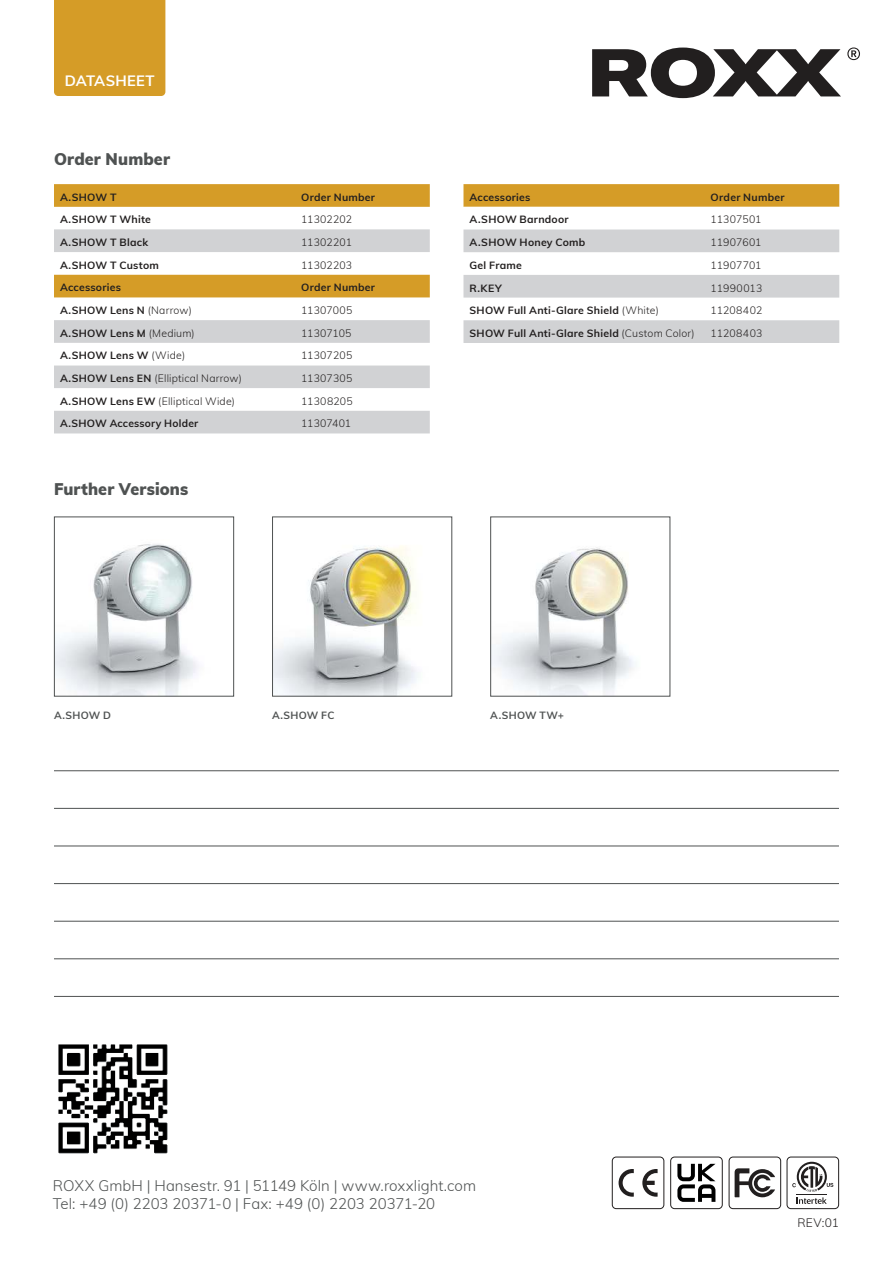
<style>
.page{position:relative;width:893px;height:1263px;background:#fff}
.page>*{position:absolute;margin:0;border:0;box-sizing:border-box;transform-origin:0 0}
.t1{font:900 16.5px "Muli";letter-spacing:.005em;color:#4f5252}
.t2{font:300 15px/18px "Muli";color:#4f5252}
.t3{font:700 15px "Muli";letter-spacing:.02em;color:#fff}
.t4{font:300 12px "Muli";color:#221f1f}
.t5{font:700 10.5px "Muli";letter-spacing:.02em;color:#221f1f}
.t6{font:300 10.5px "Muli";letter-spacing:.015em;color:#221f1f}
.t7{font:300 10.5px "Muli";letter-spacing:-.005em;color:#221f1f}
.t8{font:700 10.5px "Muli";letter-spacing:.03em;color:#4f5252}
.s1{font-weight:300}
.s2{font-weight:700}
</style>
<div class="page">
<svg style="left:592px;top:48px;width:249px;height:50px"></svg>
<svg style="left:847px;top:47px;width:13px;height:13px"></svg>
<svg style="left:54px;top:184px;width:376px;height:23px;background:#d59d29"></svg>
<svg style="left:54px;top:229px;width:376px;height:204px"></svg>
<img style="left:58px;top:1044px;width:110px;height:110px">
<svg style="left:463px;top:184px;width:376px;height:159px"></svg>
<div style="left:54px;top:0;width:111px;height:96px;background:#d59c27"></div>
<img style="left:56px;top:544px;width:142px;height:150px">
<div style="left:54px;top:516px;width:180px;height:180px;border:1px solid #4f5252"></div>
<img style="left:274px;top:545px;width:144px;height:149px">
<div style="left:272px;top:516px;width:180px;height:180px;border:1px solid #4f5252"></div>
<img style="left:492px;top:547px;width:142px;height:147px">
<hr style="left:54px;top:770px;width:785px;height:1px;background:#4f5252">
<hr style="left:54px;top:808px;width:785px;height:1px;background:#4f5252">
<hr style="left:54px;top:846px;width:785px;height:1px;background:#4f5252">
<hr style="left:54px;top:883px;width:785px;height:1px;background:#4f5252">
<hr style="left:54px;top:921px;width:785px;height:1px;background:#4f5252">
<hr style="left:54px;top:958px;width:785px;height:1px;background:#4f5252">
<hr style="left:54px;top:996px;width:785px;height:1px;background:#4f5252">
<svg style="left:619px;top:1169px;width:15px;height:28px"></svg>
<svg style="left:642px;top:1169px;width:16px;height:28px"></svg>
<div style="left:612px;top:1157px;width:52px;height:52px;border:1px solid #221f1f;border-radius:4px"></div>
<div style="left:729px;top:1157px;width:52px;height:52px;border:1px solid #221f1f;border-radius:4px"></div>
<svg style="left:735px;top:1168px;width:40px;height:29px"></svg>
<div style="left:787px;top:1157px;width:52px;height:52px;border:1px solid #221f1f;border-radius:4px"></div>
<svg style="left:792px;top:1162px;width:41px;height:42px"></svg>
<div style="left:670px;top:1157px;width:53px;height:52px;border:1px solid #221f1f;border-radius:4px"></div>
<svg style="left:677px;top:1164px;width:38px;height:38px"></svg>
<h2 class="t3" style="left:65px;top:74px;width:91px">DATASHEET</h2>
<h1 class="t1" style="left:54px;top:153px;width:117px">Order Number</h1>
<p class="t5" style="left:60px;top:193px;width:58px">A.SHOW T</p>
<p class="t5" style="left:301px;top:193px;width:75px">Order Number</p>
<p class="t5" style="left:60px;top:215px;width:92px">A.SHOW T White</p>
<p class="t6" style="left:301px;top:212px;width:53px">11302202</p>
<p class="t5" style="left:60px;top:238px;width:90px">A.SHOW T Black</p>
<p class="t6" style="left:301px;top:235px;width:52px">11302201</p>
<p class="t5" style="left:60px;top:261px;width:100px">A.SHOW T Custom</p>
<p class="t6" style="left:301px;top:257px;width:53px">11302203</p>
<p class="t5" style="left:60px;top:283px;width:62px">Accessories</p>
<p class="t5" style="left:301px;top:283px;width:75px">Order Number</p>
<p class="t5" style="left:60px;top:306px;width:133px">A.SHOW Lens N <span class="s1">(Narrow)</span></p>
<p class="t6" style="left:301px;top:303px;width:53px">11307005</p>
<p class="t5" style="left:60px;top:329px;width:136px">A.SHOW Lens M <span class="s1">(Medium)</span></p>
<p class="t7" style="left:301px;top:325px;width:52px">11307105</p>
<p class="t5" style="left:60px;top:352px;width:127px">A.SHOW Lens W <span class="s1">(Wide)</span></p>
<p class="t6" style="left:301px;top:348px;width:53px">11307205</p>
<p class="t6" style="left:60px;top:371px;width:183px"><span class="s2">A.SHOW Lens EN</span> (Elliptical Narrow)</p>
<p class="t6" style="left:301px;top:371px;width:53px">11307305</p>
<p class="t6" style="left:60px;top:393px;width:177px"><span class="s2">A.SHOW Lens EW</span> (Elliptical Wide)</p>
<p class="t6" style="left:301px;top:393px;width:53px">11308205</p>
<p class="t5" style="left:60px;top:419px;width:140px">A.SHOW Accessory Holder</p>
<p class="t7" style="left:301px;top:416px;width:52px">11307401</p>
<h1 class="t1" style="left:54px;top:482px;width:136px">Further Versions</h1>
<p class="t5" style="left:469px;top:193px;width:62px">Accessories</p>
<p class="t5" style="left:711px;top:193px;width:75px">Order Number</p>
<p class="t5" style="left:469px;top:216px;width:101px">A.SHOW Barndoor</p>
<p class="t6" style="left:711px;top:212px;width:52px">11307501</p>
<p class="t5" style="left:469px;top:238px;width:117px">A.SHOW Honey Comb</p>
<p class="t7" style="left:711px;top:235px;width:52px">11907601</p>
<p class="t5" style="left:469px;top:261px;width:54px">Gel Frame</p>
<p class="t7" style="left:711px;top:257px;width:52px">11907701</p>
<p class="t5" style="left:469px;top:284px;width:34px">R.KEY</p>
<p class="t6" style="left:711px;top:280px;width:53px">11990013</p>
<p class="t5" style="left:469px;top:306px;width:191px">SHOW Full Anti-Glare Shield <span class="s1">(White)</span></p>
<p class="t6" style="left:711px;top:303px;width:53px">11208402</p>
<p class="t5" style="left:469px;top:329px;width:227px">SHOW Full Anti-Glare Shield <span class="s1">(Custom Color)</span></p>
<p class="t6" style="left:711px;top:325px;width:53px">11208403</p>
<p class="t8" style="left:54px;top:711px;width:58px">A.SHOW D</p>
<p class="t8" style="left:272px;top:711px;width:64px">A.SHOW FC</p>
<p class="t8" style="left:490px;top:711px;width:75px">A.SHOW TW+</p>
<h2 class="t2" style="left:53px;top:1176px;width:425px">ROXX GmbH | Hansestr. 91 | 51149 Köln | www.roxxlight.com<br>Tel: +49 (0) 2203 20371-0 | Fax: +49 (0) 2203 20371-20</h2>
<p class="t4" style="left:797px;top:1214px;width:43px">REV:01</p>
</div>
